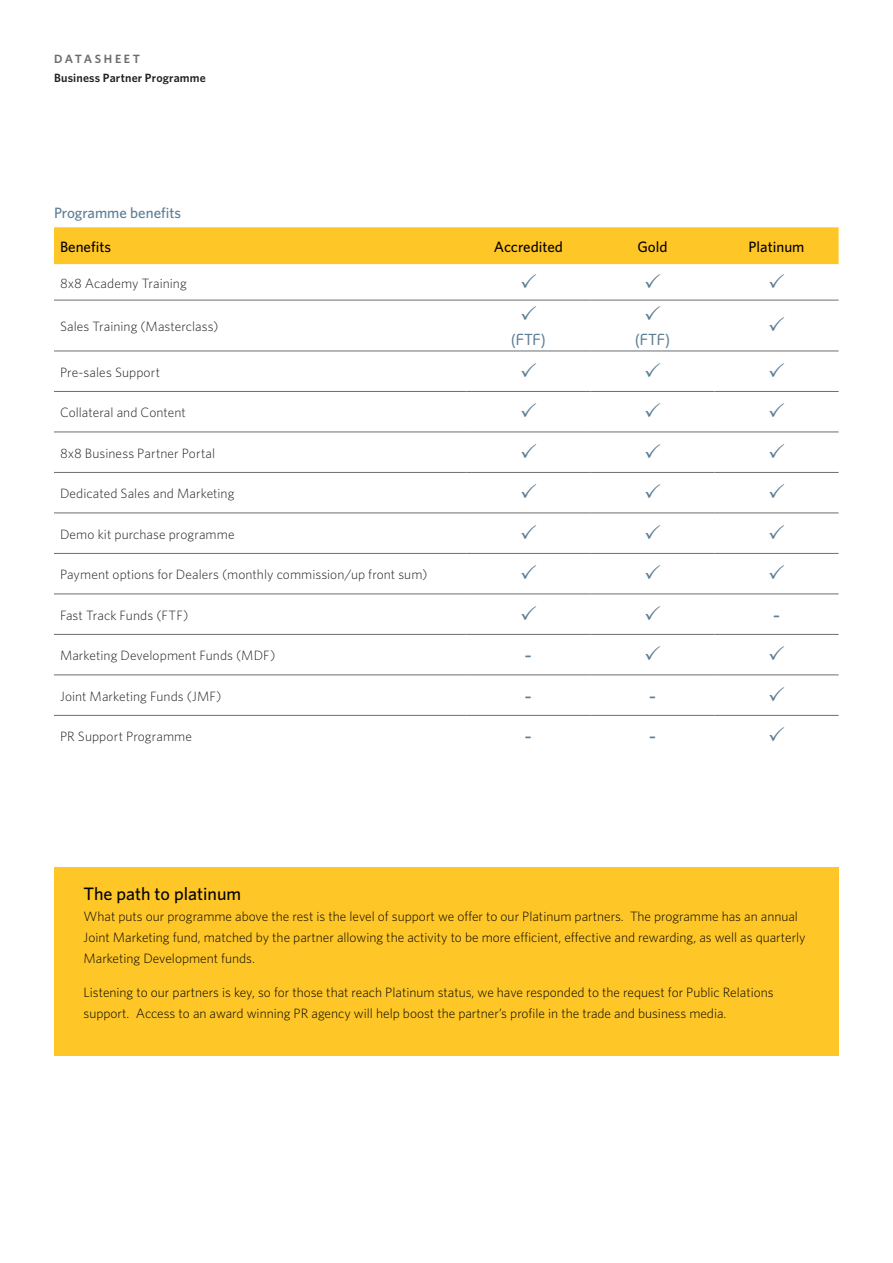
<style>
.page{position:relative;width:893px;height:1263px;background:#fff}
.page>*{position:absolute;margin:0;border:0;box-sizing:border-box;transform-origin:0 0}
.t1{font:22.5px "Neo Sans Std";color:#5d7e95}
.Text_10_Black_Regula{font:500 18px "Whitney";color:#040503}
.H1_White{font:500 15px "Whitney";color:#040503}
.Subhead_10_Red_Regul{font:500 15px "Whitney";color:#5d7e95}
.t2{font:15px "Neo Sans Std";letter-spacing:-.01em;color:#5d7e95}
.Text_10_Black_Regula-2{font:300 13.5px/21px "Whitney";color:#040503}
.Body{font:300 13.5px "Whitney";letter-spacing:.005em;color:#231f20}
.t3{font:600 12px "Whitney";letter-spacing:.015em;color:#231f20}
.t4{font:600 12px "Whitney";letter-spacing:.225em;color:#6c6d70}
</style>
<div class="page">
<div style="left:54px;top:868px;width:785px;height:188px;background:#fec627"></div>
<div style="left:54px;top:227px;width:785px;height:37px;background:#ffc627"></div>
<hr style="left:466px;top:300px;width:124px;height:1px;background:#6c6d70">
<hr style="left:590px;top:300px;width:124px;height:1px;background:#6c6d70">
<hr style="left:714px;top:300px;width:125px;height:1px;background:#6c6d70">
<hr style="left:466px;top:351px;width:124px;height:1px;background:#6c6d70">
<hr style="left:590px;top:351px;width:124px;height:1px;background:#6c6d70">
<hr style="left:714px;top:351px;width:125px;height:1px;background:#6c6d70">
<hr style="left:466px;top:391px;width:124px;height:1px;background:#6c6d70">
<hr style="left:590px;top:391px;width:124px;height:1px;background:#6c6d70">
<hr style="left:714px;top:391px;width:125px;height:1px;background:#6c6d70">
<hr style="left:466px;top:432px;width:124px;height:1px;background:#6c6d70">
<hr style="left:590px;top:432px;width:124px;height:1px;background:#6c6d70">
<hr style="left:714px;top:432px;width:125px;height:1px;background:#6c6d70">
<hr style="left:466px;top:472px;width:124px;height:1px;background:#6c6d70">
<hr style="left:590px;top:472px;width:124px;height:1px;background:#6c6d70">
<hr style="left:714px;top:472px;width:125px;height:1px;background:#6c6d70">
<hr style="left:466px;top:513px;width:124px;height:1px;background:#6c6d70">
<hr style="left:590px;top:513px;width:124px;height:1px;background:#6c6d70">
<hr style="left:714px;top:513px;width:125px;height:1px;background:#6c6d70">
<hr style="left:466px;top:553px;width:124px;height:1px;background:#6c6d70">
<hr style="left:590px;top:553px;width:124px;height:1px;background:#6c6d70">
<hr style="left:714px;top:553px;width:125px;height:1px;background:#6c6d70">
<hr style="left:466px;top:594px;width:124px;height:1px;background:#6c6d70">
<hr style="left:590px;top:594px;width:124px;height:1px;background:#6c6d70">
<hr style="left:714px;top:594px;width:125px;height:1px;background:#6c6d70">
<hr style="left:466px;top:634px;width:124px;height:1px;background:#6c6d70">
<hr style="left:590px;top:634px;width:124px;height:1px;background:#6c6d70">
<hr style="left:714px;top:634px;width:125px;height:1px;background:#6c6d70">
<hr style="left:466px;top:675px;width:124px;height:1px;background:#6c6d70">
<hr style="left:590px;top:675px;width:124px;height:1px;background:#6c6d70">
<hr style="left:714px;top:675px;width:125px;height:1px;background:#6c6d70">
<hr style="left:466px;top:715px;width:124px;height:1px;background:#6c6d70">
<hr style="left:590px;top:715px;width:124px;height:1px;background:#6c6d70">
<hr style="left:714px;top:715px;width:125px;height:1px;background:#6c6d70">
<hr style="left:54px;top:300px;width:412px;height:1px;background:#6c6d70">
<hr style="left:54px;top:351px;width:412px;height:1px;background:#6c6d70">
<hr style="left:54px;top:391px;width:412px;height:1px;background:#6c6d70">
<hr style="left:54px;top:432px;width:412px;height:1px;background:#6c6d70">
<hr style="left:54px;top:472px;width:412px;height:1px;background:#6c6d70">
<hr style="left:54px;top:513px;width:412px;height:1px;background:#6c6d70">
<hr style="left:54px;top:553px;width:412px;height:1px;background:#6c6d70">
<hr style="left:54px;top:594px;width:412px;height:1px;background:#6c6d70">
<hr style="left:54px;top:634px;width:412px;height:1px;background:#6c6d70">
<hr style="left:54px;top:675px;width:412px;height:1px;background:#6c6d70">
<hr style="left:54px;top:715px;width:412px;height:1px;background:#6c6d70">
<p class="t4" style="left:54px;top:51px;width:88px">DATASHEET</p>
<p class="t3" style="left:54px;top:70px;width:153px">Business Partner Programme</p>
<p class="Subhead_10_Red_Regul" style="left:54px;top:203px;width:129px">Programme benefits</p>
<p class="H1_White" style="left:60px;top:237px;width:53px">Benefits</p>
<p class="H1_White" style="left:494px;top:237px;width:71px">Accredited</p>
<p class="H1_White" style="left:637px;top:237px;width:32px">Gold</p>
<p class="H1_White" style="left:749px;top:237px;width:57px">Platinum</p>
<p class="Body" style="left:60px;top:274px;width:128px">8x8 Academy Training</p>
<p class="Body" style="left:60px;top:317px;width:160px">Sales Training (Masterclass)</p>
<h1 class="t2" style="left:511px;top:330px;width:36px">(FTF)</h1>
<h1 class="t2" style="left:635px;top:330px;width:36px">(FTF)</h1>
<p class="Body" style="left:60px;top:363px;width:102px">Pre-sales Support</p>
<p class="Body" style="left:60px;top:403px;width:127px">Collateral and Content</p>
<p class="Body" style="left:60px;top:444px;width:157px">8x8 Business Partner Portal</p>
<p class="Body" style="left:60px;top:484px;width:176px">Dedicated Sales and Marketing</p>
<p class="Body" style="left:60px;top:525px;width:176px">Demo kit purchase programme</p>
<p class="Body" style="left:60px;top:565px;width:369px">Payment options for Dealers (monthly commission/up front sum)</p>
<p class="Body" style="left:60px;top:606px;width:130px">Fast Track Funds (FTF)</p>
<h1 class="t1" style="left:773px;top:601px;width:9px">-</h1>
<p class="Body" style="left:60px;top:646px;width:217px">Marketing Development Funds (MDF)</p>
<h1 class="t1" style="left:525px;top:641px;width:9px">-</h1>
<p class="Body" style="left:60px;top:687px;width:163px">Joint Marketing Funds (JMF)</p>
<h1 class="t1" style="left:525px;top:682px;width:9px">-</h1>
<h1 class="t1" style="left:649px;top:682px;width:9px">-</h1>
<p class="Body" style="left:60px;top:727px;width:134px">PR Support Programme</p>
<h1 class="t1" style="left:525px;top:722px;width:9px">-</h1>
<h1 class="t1" style="left:649px;top:722px;width:9px">-</h1>
<p class="Text_10_Black_Regula" style="left:84px;top:882px;width:159px">The path to platinum</p>
<p class="Text_10_Black_Regula-2" style="left:84px;top:905px;width:724px">What puts our programme above the rest is the level of support we offer to our Platinum partners. The programme has an annual<br>Joint Marketing fund, matched by the partner allowing the activity to be more efficient, effective and rewarding, as well as quarterly<br>Marketing Development funds.</p>
<p class="Text_10_Black_Regula-2" style="left:84px;top:982px;width:692px">Listening to our partners is key, so for those that reach Platinum status, we have responded to the request for Public Relations support. Access to an award winning PR agency will help boost the partner’s profile in the trade and business media.</p>
</div>
